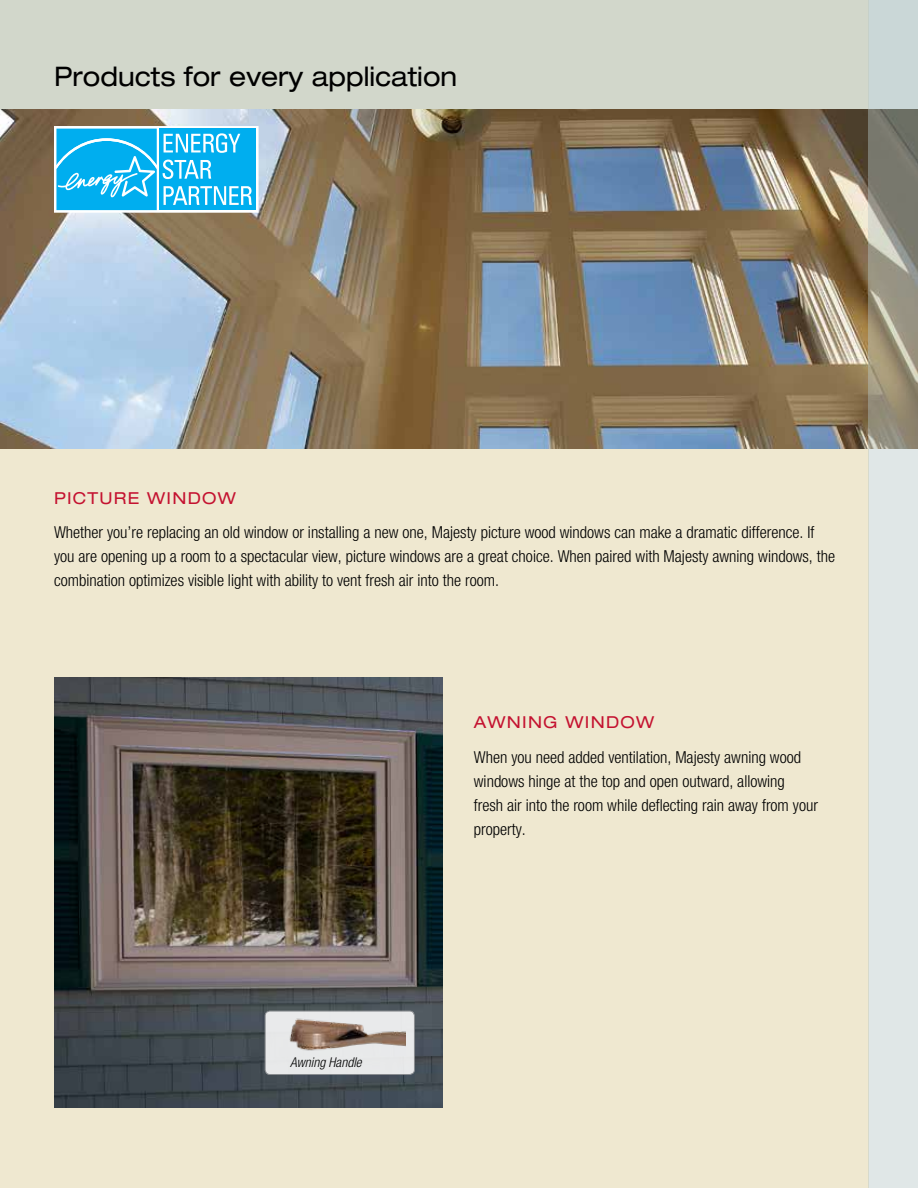
<style>
.page{position:relative;width:918px;height:1188px;background:#fff}
.page>*{position:absolute;margin:0;border:0;box-sizing:border-box;transform-origin:0 0}
.t1{font:expanded 27px "Helvetica Neue LT Std";color:#000;scale:.95 1}
.t2{font:300 condensed 16.5px/24px "Helvetica Neue LT Std";color:#000}
.t3{font:expanded 16.5px "Helvetica Neue LT Std";letter-spacing:.075em;color:#c41230}
.t4{font:italic 300 condensed 13.5px "Helvetica Neue LT Std";color:#000}
</style>
<div class="page">
<div style="left:0;top:0;width:869px;height:1188px;background:#efe8d0"></div>
<img style="left:54px;top:678px;width:388px;height:429px">
<div style="left:265px;top:1011px;width:149px;height:64px;background:#e8e9ea;border-radius:5px"></div>
<div style="left:265px;top:1011px;width:150px;height:64px;border:1px solid #939598;border-radius:5px"></div>
<div style="left:0;top:0;width:918px;height:109px;background:#d2d7cb"></div>
<img style="left:0;top:109px;width:869px;height:339px">
<svg style="left:869px;top:0;width:49px;height:1188px;background:#c7ccc7"></svg>
<svg style="left:54px;top:126px;width:205px;height:87px;background:#3dc1f2"></svg>
<img style="left:278px;top:1011px;width:128px;height:40px">
<h1 class="t1" style="left:54px;top:60px;width:426px">Products for every application</h1>
<p class="t3" style="left:54px;top:488px;width:183px">PICTURE WINDOW</p>
<p class="t2" style="left:54px;top:520px;width:783px">Whether you’re replacing an old window or installing a new one, Majesty picture wood windows can make a dramatic difference. If you are opening up a room to a spectacular view, picture windows are a great choice. When paired with Majesty awning windows, the combination optimizes visible light with ability to vent fresh air into the room.</p>
<p class="t4" style="left:290px;top:1054px;width:73px">Awning Handle</p>
<p class="t3" style="left:474px;top:712px;width:182px">AWNING WINDOW</p>
<p class="t2" style="left:474px;top:745px;width:346px">When you need added ventilation, Majesty awning wood windows hinge at the top and open outward, allowing fresh air into the room while deflecting rain away from your property.</p>
</div>
